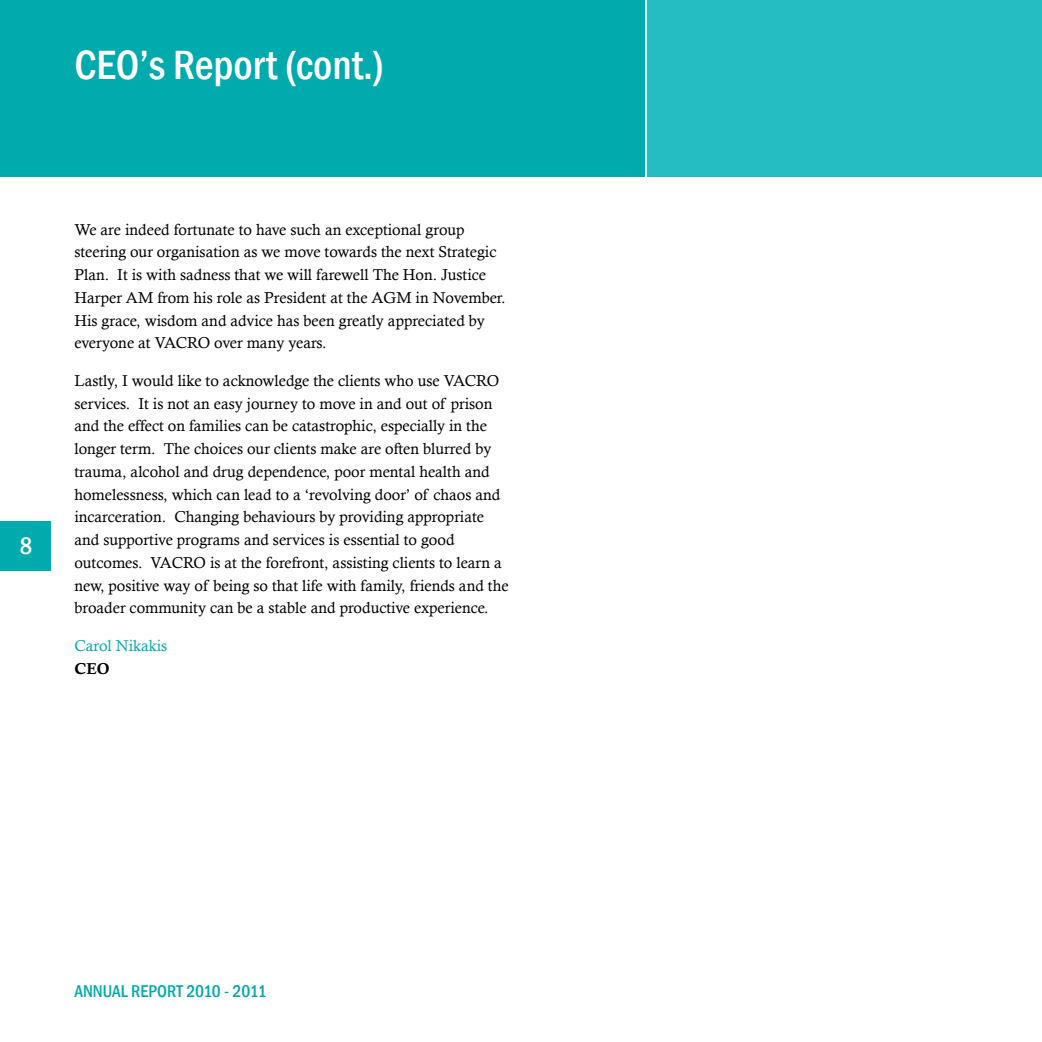
<style>
.page{position:relative;width:1042px;height:1042px;background:#fff}
.page>*{position:absolute;margin:0;border:0;box-sizing:border-box;transform-origin:0 0}
.t1{font:500 condensed 42px "Franklin Gothic";color:#fff}
.t2{font:500 condensed 24.5px "Franklin Gothic";color:#fff}
.t3{font:500 condensed 17.5px "Franklin Gothic";color:#00aaad}
.t4{font:15.75px/22.8px "Calisto";color:#000}
.t5{font:15.75px "Calisto";color:#00aaad}
.t6{font:15.75px "Calis MT Bol";color:#000}
</style>
<div class="page">
<div style="left:0;top:0;width:656px;height:176px;background:#00aaad"></div>
<div style="left:0;top:521px;width:51px;height:49px;background:#00aaad"></div>
<div style="left:646px;top:0;width:396px;height:176px;background:#25bdc2"></div>
<hr style="left:645px;top:0;width:2px;height:188px;background:#fff">
<h1 class="t1" style="left:74px;top:37px;width:311px">CEO’s Report (cont.)</h1>
<h2 class="t2" style="left:20px;top:530px;width:14px">8</h2>
<p class="t4" style="left:74px;top:218px;width:433px">We are indeed fortunate to have such an exceptional group steering our organisation as we move towards the next Strategic Plan. It is with sadness that we will farewell The Hon. Justice Harper AM from his role as President at the AGM in November.<br>His grace, wisdom and advice has been greatly appreciated by everyone at VACRO over many years.</p>
<p class="t4" style="left:74px;top:369px;width:436px">Lastly, I would like to acknowledge the clients who use VACRO services. It is not an easy journey to move in and out of prison and the effect on families can be catastrophic, especially in the longer term. The choices our clients make are often blurred by trauma, alcohol and drug dependence, poor mental health and homelessness, which can lead to a ‘revolving door’ of chaos and incarceration. Changing behaviours by providing appropriate and supportive programs and services is essential to good outcomes. VACRO is at the forefront, assisting clients to learn a new, positive way of being so that life with family, friends and the broader community can be a stable and productive experience.</p>
<p class="t5" style="left:74px;top:636px;width:94px">Carol Nikakis</p>
<p class="t6" style="left:74px;top:659px;width:37px">CEO</p>
<p class="t3" style="left:74px;top:980px;width:194px">ANNUAL REPORT 2010 - 2011</p>
</div>
